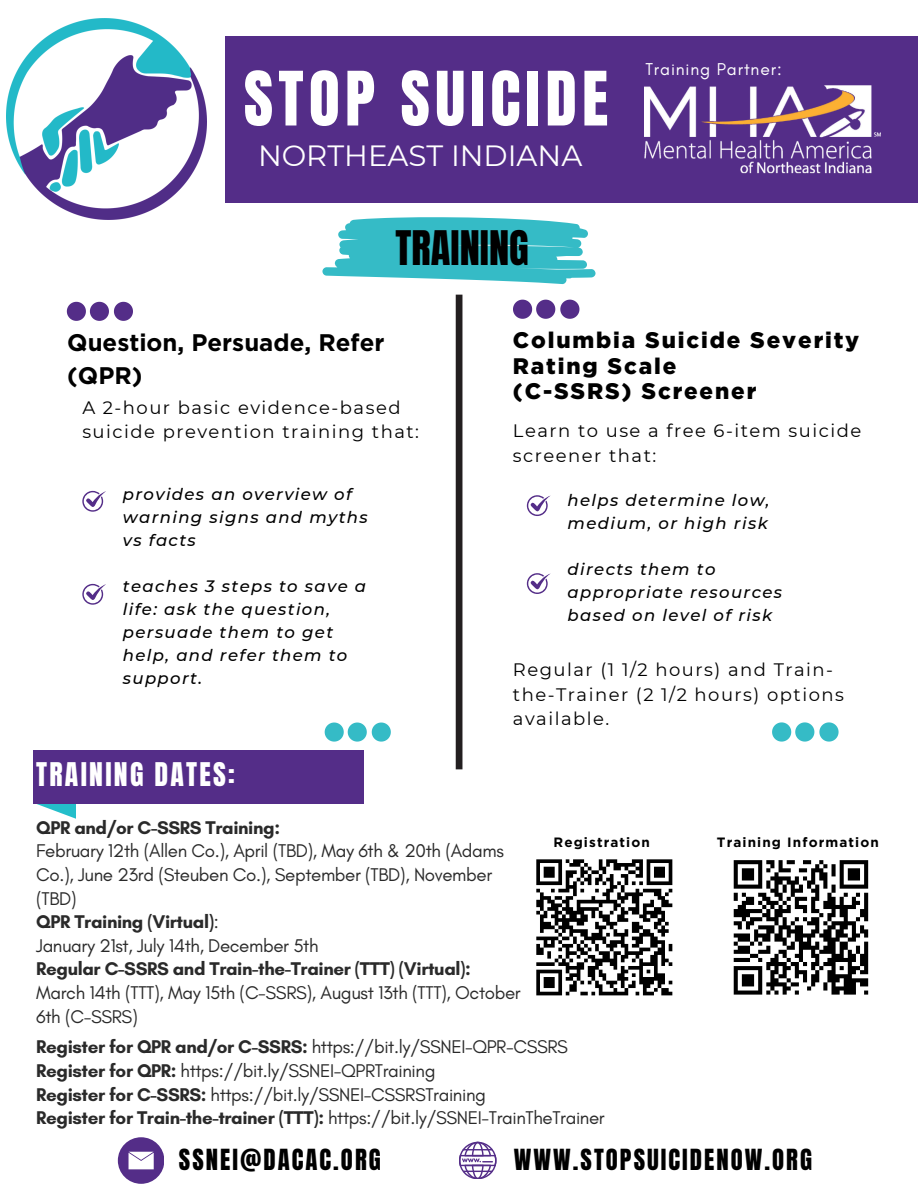
<style>
.page{position:relative;width:918px;height:1188px;background:#fff}
.page>*{position:absolute;margin:0;border:0;box-sizing:border-box;transform-origin:0 0}
.t1{font:63.75px "Anton";letter-spacing:.08em;color:#fff}
.t2{font:40.5px "Anton";color:#000}
.t3{font:29.25px "Montserrat";color:#fff}
.t4{font:27.75px "Anton";letter-spacing:.08em;color:#fff}
.t5{font:24.75px "Anton";letter-spacing:.08em;color:#000}
.t6{font:700 24px/32.7px "Gotham";color:#000}
.t7{font:900 22.5px/25.8px "Gotham";letter-spacing:.08em;color:#000}
.t8{font:18.75px/23.7px "Glacial Indifference";letter-spacing:-.02em;color:#2a2a2a}
.t9{font:18px/24.8px "Montserrat";letter-spacing:.08em;color:#000}
.t10{font:17.4px "Glacial Indifference";letter-spacing:.05em;color:#fff}
.t11{font:italic 500 16.5px/23px "Montserrat";letter-spacing:.08em;color:#000}
.t12{font:700 13.5px "Gotham";letter-spacing:.08em;color:#000}
.s1{font-weight:700}
</style>
<div class="page">
<img style="left:6px;top:18px;width:200px;height:202px">
<div style="left:225px;top:36px;width:693px;height:167px;background:#542d88"></div>
<div style="left:118px;top:1137px;width:46px;height:46px;background:#542d88;border-radius:50%"></div>
<svg style="left:129px;top:1152px;width:25px;height:17px"></svg>
<svg style="left:459px;top:1142px;width:37px;height:37px"></svg>
<svg style="left:37px;top:804px;width:39px;height:15px"></svg>
<div style="left:33px;top:750px;width:331px;height:54px;background:#542d88"></div>
<svg style="left:772px;top:722px;width:67px;height:20px"></svg>
<svg style="left:513px;top:300px;width:66px;height:19px"></svg>
<svg style="left:527px;top:495px;width:23px;height:21px"></svg>
<svg style="left:527px;top:573px;width:23px;height:21px"></svg>
<svg style="left:325px;top:723px;width:66px;height:19px"></svg>
<svg style="left:67px;top:302px;width:66px;height:19px"></svg>
<svg style="left:82px;top:491px;width:24px;height:21px"></svg>
<svg style="left:82px;top:584px;width:24px;height:21px"></svg>
<svg style="left:322px;top:217px;width:274px;height:67px"></svg>
<div style="left:456px;top:295px;width:6px;height:474px;background:#231f20"></div>
<img style="left:644px;top:85px;width:237px;height:89px">
<svg style="left:536px;top:859px;width:137px;height:137px"></svg>
<svg style="left:733px;top:860px;width:136px;height:135px"></svg>
<h3 class="t1" style="left:244px;top:53px;width:366px">STOP SUICIDE</h3>
<h6 class="t3" style="left:258px;top:137px;width:326px">NORTHEAST INDIANA</h6>
<p class="t2" style="left:396px;top:219px;width:135px">TRAINING</p>
<p class="t10" style="left:645px;top:59px;width:138px">Training Partner:</p>
<p class="t6" style="left:67px;top:326px;width:319px">Question, Persuade, Refer (QPR)</p>
<p class="t9" style="left:82px;top:395px;width:338px">A 2-hour basic evidence-based suicide prevention training that:</p>
<p class="t11" style="left:123px;top:483px;width:246px">provides an overview of warning signs and myths vs facts</p>
<p class="t11" style="left:123px;top:575px;width:245px">teaches 3 steps to save a life: ask the question, persuade them to get help, and refer them to support.</p>
<p class="t4" style="left:36px;top:754px;width:200px">TRAINING DATES:</p>
<h2 class="t7" style="left:513px;top:327px;width:348px">Columbia Suicide Severity<br>Rating Scale<br>(C-SSRS) Screener</h2>
<p class="t9" style="left:513px;top:418px;width:350px">Learn to use a free 6-item suicide screener that:</p>
<p class="t11" style="left:568px;top:489px;width:204px">helps determine low, medium, or high risk</p>
<h5 class="t11" style="left:568px;top:558px;width:216px">directs them to appropriate resources based on level of risk</h5>
<h6 class="t9" style="left:513px;top:657px;width:332px">Regular (1 1/2 hours) and Train&shy;the-Trainer (2 1/2 hours) options available.</h6>
<h1 class="t8" style="left:36px;top:815px;width:486px"><span class="s1">QPR and/or C-SSRS Training:<br></span>February 12th (Allen Co.), April (TBD), May 6th &amp; 20th (Adams Co.), June 23rd (Steuben Co.), September (TBD), November (TBD)<br><span class="s1">QPR Training (Virtual)</span>:<br>January 21st, July 14th, December 5th<br><span class="s1">Regular C-SSRS and Train-the-Trainer (TTT) (Virtual):<br></span>March 14th (TTT), May 15th (C-SSRS), August 13th (TTT), October 6th (C-SSRS)</h1>
<h6 class="t12" style="left:553px;top:834px;width:98px">Registration</h6>
<p class="t12" style="left:717px;top:834px;width:164px">Training Information</p>
<h5 class="t8" style="left:36px;top:1035px;width:570px"><span class="s1">Register for QPR and/or C-SSRS:</span> https://bit.ly/SSNEI-QPR-CSSRS <span class="s1">Register for QPR:</span> https://bit.ly/SSNEI-QPRTraining<br><span class="s1">Register for C-SSRS:</span> https://bit.ly/SSNEI-CSSRSTraining<br><span class="s1">Register for Train-the-trainer (TTT):</span> https://bit.ly/SSNEI-TrainTheTrainer</h5>
<p class="t5" style="left:179px;top:1141px;width:203px">SSNEI@DACAC.ORG</p>
<p class="t5" style="left:514px;top:1141px;width:300px">WWW.STOPSUICIDENOW.ORG</p>
</div>
